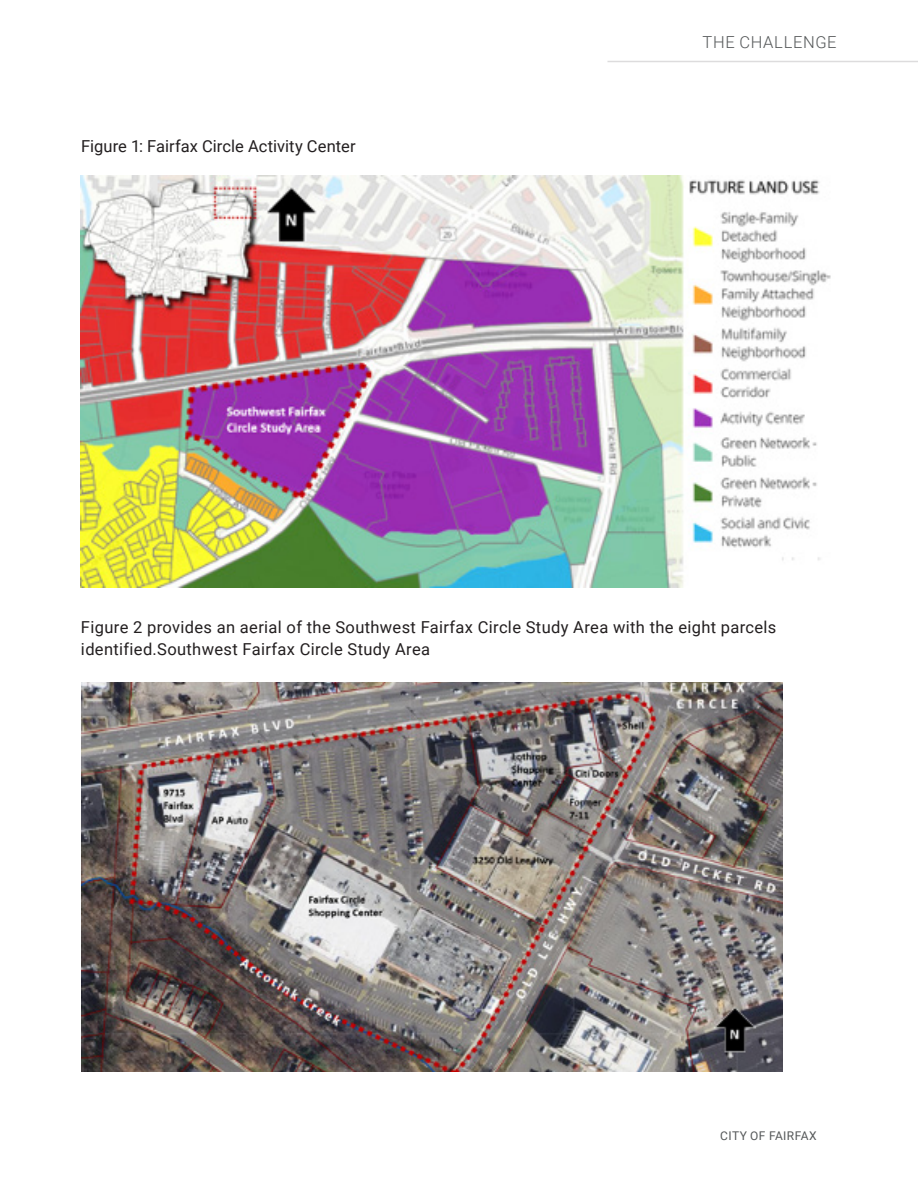
<style>
.page{position:relative;width:918px;height:1188px;background:#fff}
.page>*{position:absolute;margin:0;border:0;box-sizing:border-box;transform-origin:0 0}
.H2_1{font:16.5px/22.5px "Roboto";letter-spacing:.02em;color:#231f20}
.H2_1-2{font:16.5px "Roboto";color:#231f20}
.Section_Heading{font:300 16.5px "Roboto";letter-spacing:.04em;color:#545758}
.t1{font:12px "Roboto";letter-spacing:.035em;color:#545758}
</style>
<div class="page">
<hr style="left:608px;top:61px;width:310px;height:1px;background:#dddcdd">
<img style="left:81px;top:176px;width:750px;height:412px">
<img style="left:81px;top:683px;width:702px;height:389px">
<p class="H2_1-2" style="left:81px;top:135px;width:276px">Figure 1: Fairfax Circle Activity Center</p>
<p class="Section_Heading" style="left:703px;top:31px;width:136px">THE CHALLENGE</p>
<p class="H2_1" style="left:81px;top:615px;width:697px">Figure 2 provides an aerial of the Southwest Fairfax Circle Study Area with the eight parcels identified.Southwest Fairfax Circle Study Area</p>
<p class="t1" style="left:720px;top:1127px;width:98px">CITY OF FAIRFAX</p>
</div>
